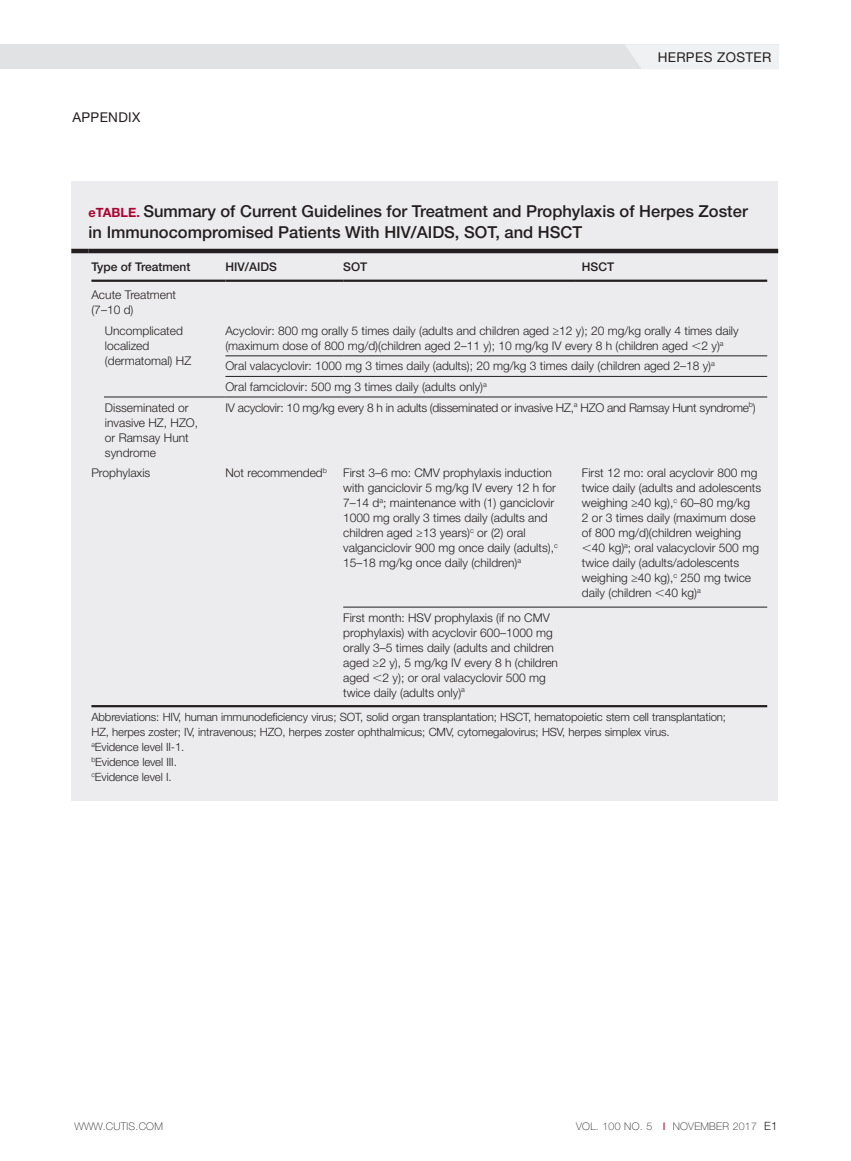
<style>
.page{position:relative;width:851px;height:1161px;background:#fff}
.page>*{position:absolute;margin:0;border:0;box-sizing:border-box;transform-origin:0 0}
.tabletitle{font:500 16.5px/21px "Helvetica Neue LT Std";color:#231f20}
.running_head_left{font:13.5px "Helvetica Neue LT Std";letter-spacing:.025em;color:#231f20}
.tablebody{font:300 12px/15px "Helvetica Neue LT Std";color:#231f20}
.tablebody-2{font:300 12px "Helvetica Neue LT Std";letter-spacing:-.02em;color:#231f20}
.tablesub{font:500 12px "Helvetica Neue LT Std";color:#231f20}
.tablesource{font:300 11.4px/15px "Helvetica Neue LT Std";letter-spacing:-.01em;color:#231f20}
.Right_Folio{font:100 10.5px "Helvetica Neue LT Std";letter-spacing:.025em;color:#231f20}
.s1{font-weight:700;font-size:12.75px;color:#a90332}
.s2{font-weight:400;color:#a90332}
.s3{font-weight:300;font-size:11.4px}
</style>
<div class="page">
<div style="left:0;top:44px;width:778px;height:25px;background:#e1e2e4"></div>
<div style="left:626px;top:45px;width:152px;height:24px;background:#f0f1f2"></div>
<div style="left:71px;top:181px;width:707px;height:620px;background:#ececee"></div>
<hr style="left:71px;top:249px;width:18px;height:4px;background:#231f20">
<hr style="left:89px;top:249px;width:689px;height:4px;background:#231f20">
<hr style="left:91px;top:280px;width:134px;height:2px;background:#231f20">
<hr style="left:225px;top:280px;width:118px;height:2px;background:#231f20">
<hr style="left:343px;top:280px;width:233px;height:2px;background:#231f20">
<hr style="left:576px;top:280px;width:191px;height:2px;background:#231f20">
<hr style="left:225px;top:356px;width:118px;height:1px;background:#231f20">
<hr style="left:343px;top:356px;width:233px;height:1px;background:#231f20">
<hr style="left:576px;top:356px;width:191px;height:1px;background:#231f20">
<hr style="left:225px;top:376px;width:118px;height:1px;background:#231f20">
<hr style="left:343px;top:376px;width:233px;height:1px;background:#231f20">
<hr style="left:576px;top:376px;width:191px;height:1px;background:#231f20">
<hr style="left:91px;top:397px;width:134px;height:1px;background:#231f20">
<hr style="left:225px;top:397px;width:118px;height:1px;background:#231f20">
<hr style="left:343px;top:397px;width:233px;height:1px;background:#231f20">
<hr style="left:576px;top:397px;width:191px;height:1px;background:#231f20">
<hr style="left:343px;top:607px;width:233px;height:1px;background:#231f20">
<hr style="left:576px;top:607px;width:191px;height:1px;background:#231f20">
<hr style="left:91px;top:705px;width:676px;height:2px;background:#231f20">
<div style="left:76px;top:382px;width:28px;height:82px;background:#ececee"></div>
<p class="running_head_left" style="left:72px;top:110px;width:69px">APPENDIX</p>
<p class="running_head_left" style="left:657px;top:49px;width:115px">HERPES ZOSTER</p>
<p class="tabletitle" style="left:89px;top:200px;width:660px"><span class="s1">eTABLE.</span> Summary of Current Guidelines for Treatment and Prophylaxis of Herpes Zoster in Immunocompromised Patients With HIV/AIDS, SOT, and HSCT</p>
<p class="tablesub" style="left:91px;top:259px;width:100px">Type of Treatment</p>
<p class="tablesub" style="left:225px;top:259px;width:53px">HIV/AIDS</p>
<p class="tablesub" style="left:343px;top:259px;width:26px">SOT</p>
<p class="tablesub" style="left:582px;top:259px;width:34px">HSCT</p>
<p class="tablebody" style="left:91px;top:287px;width:86px">Acute Treatment (7–10 d)</p>
<p class="tablebody" style="left:105px;top:323px;width:88px">Uncomplicated localized (dermatomal) HZ</p>
<p class="tablebody" style="left:225px;top:323px;width:514px">Acyclovir: 800 mg orally 5 times daily (adults and children aged ≥12 y); 20 mg/kg orally 4 times daily (maximum dose of 800 mg/d)(children aged 2–11 y); 10 mg/kg IV every 8 h (children aged 2 y)<sup>a</sup></p>
<p class="tablebody" style="left:225px;top:358px;width:491px">Oral valacyclovir: 1000 mg 3 times daily (adults); 20 mg/kg 3 times daily (children aged 2–18 y)<sup>a</sup></p>
<p class="tablebody" style="left:225px;top:379px;width:263px">Oral famciclovir: 500 mg 3 times daily (adults only)<sup>a</sup></p>
<p class="tablebody" style="left:105px;top:400px;width:95px">Disseminated or invasive HZ, HZO, or Ramsay Hunt syndrome</p>
<p class="tablebody-2" style="left:225px;top:400px;width:531px">IV acyclovir: 10 mg/kg every 8 h in adults (disseminated or invasive HZ,<sup>a</sup> HZO and Ramsay Hunt syndrome<sup>b</sup>)</p>
<p class="tablebody" style="left:91px;top:465px;width:60px">Prophylaxis</p>
<p class="tablebody" style="left:225px;top:465px;width:103px">Not recommended<sup>b</sup></p>
<p class="tablebody" style="left:343px;top:465px;width:216px">First 3–6 mo: CMV prophylaxis induction with ganciclovir 5 mg/kg IV every 12 h for 7–14 d<sup>a</sup>; maintenance with (1) ganciclovir 1000 mg orally 3 times daily (adults and children aged ≥13 years)<sup>c</sup> or (2) oral valganciclovir 900 mg once daily (adults),<sup>c </sup>15–18 mg/kg once daily (children)<sup>a</sup></p>
<p class="tablebody" style="left:582px;top:465px;width:177px">First 12 mo: oral acyclovir 800 mg</p>
<p class="tablebody" style="left:582px;top:480px;width:181px">twice daily (adults and adolescents</p>
<p class="tablebody" style="left:582px;top:495px;width:169px">weighing ≥40 kg),<sup>c</sup> 60–80 mg/kg</p>
<p class="tablebody" style="left:582px;top:510px;width:175px">2 or 3 times daily (maximum dose</p>
<p class="tablebody" style="left:582px;top:525px;width:161px">of 800 mg/d)(children weighing</p>
<p class="tablebody" style="left:592px;top:540px;width:168px">40 kg)<sup>a</sup>; oral valacyclovir 500 mg</p>
<p class="tablebody" style="left:582px;top:555px;width:159px">twice daily (adults/adolescents</p>
<p class="tablebody" style="left:582px;top:570px;width:171px">weighing ≥40 kg),<sup>c</sup> 250 mg twice</p>
<p class="tablebody" style="left:582px;top:585px;width:120px">daily (children 40 kg)<sup>a</sup></p>
<p class="tablebody" style="left:343px;top:610px;width:216px">First month: HSV prophylaxis (if no CMV prophylaxis) with acyclovir 600–1000 mg orally 3–5 times daily (adults and children aged ≥2 y), 5 mg/kg IV every 8 h (children aged 2 y); or oral valacyclovir 500 mg twice daily (adults only)<sup>a</sup></p>
<p class="tablesource" style="left:91px;top:709px;width:636px">Abbreviations: HIV, human immunodeficiency virus; SOT, solid organ transplantation; HSCT, hematopoietic stem cell transplantation; HZ, herpes zoster; IV, intravenous; HZO, herpes zoster ophthalmicus; CMV, cytomegalovirus; HSV, herpes simplex virus.<br><sup>a</sup>Evidence level II-1.<br><sup>b</sup>Evidence level III.<br><sup>c</sup>Evidence level I.</p>
<p class="Right_Folio" style="left:74px;top:1120px;width:90px">WWW.CUTIS.COM</p>
<p class="Right_Folio" style="left:576px;top:1120px;width:203px">VOL. 100 NO. 5 <span class="s2">I</span> NOVEMBER 2017 <span class="s3">E1</span></p>
</div>
